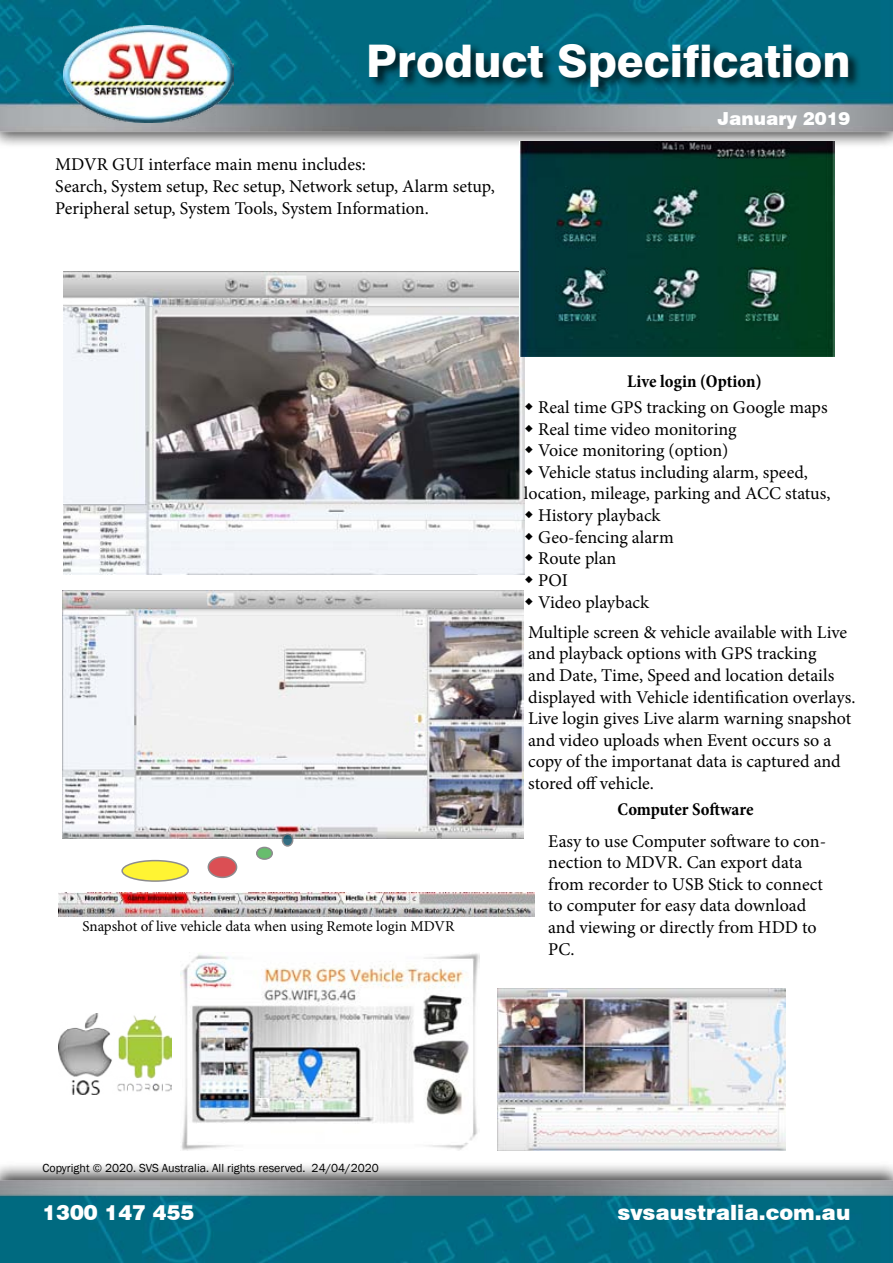
<style>
.page{position:relative;width:893px;height:1263px;background:#fff}
.page>*{position:absolute;margin:0;border:0;box-sizing:border-box;transform-origin:0 0}
.t1{font:800 45px "Swiss 721 BT";color:#fff}
.t2{font:900 21px "Swiss 721 BT";color:#fff}
.t3{font:18px/21.6px "Minion Pro";color:#000}
.t4{font:700 condensed 18px "Minion Pro";color:#000}
.t5{font:900 18px "Swiss 721 BT";color:#fff}
.t6{font:15px "Minion Pro";letter-spacing:-.005em;color:#000}
.t7{font:12px "Franklin Gothic";color:#000}
.s1{font-style:inherit}
</style>
<div class="page">
<div style="left:0;top:0;width:893px;height:149px;background:#f6f6f6"></div>
<img style="left:0;top:0;width:893px;height:143px">
<div style="left:0;top:1161px;width:893px;height:102px;background:#000;opacity:.75"></div>
<img style="left:0;top:1180px;width:893px;height:83px">
<img style="left:64px;top:26px;width:170px;height:96px">
<div style="left:368px;top:42px;width:493px;height:58px;background:#000;opacity:.75"></div>
<img style="left:64px;top:271px;width:461px;height:304px">
<img style="left:498px;top:988px;width:287px;height:162px">
<img style="left:519px;top:141px;width:315px;height:216px">
<img style="left:63px;top:590px;width:461px;height:248px">
<img style="left:59px;top:892px;width:476px;height:24px">
<svg style="left:282px;top:834px;width:11px;height:12px"></svg>
<div style="left:282px;top:833px;width:11px;height:14px;border:2px solid #717073;border-radius:50%"></div>
<div style="left:257px;top:847px;width:15px;height:12px;background:#67bd6d;border-radius:50%"></div>
<div style="left:256px;top:847px;width:17px;height:13px;border:2px solid #717073;border-radius:50%"></div>
<svg style="left:208px;top:857px;width:29px;height:20px"></svg>
<div style="left:208px;top:856px;width:29px;height:22px;border:2px solid #717073;border-radius:50%"></div>
<svg style="left:122px;top:861px;width:66px;height:20px"></svg>
<div style="left:121px;top:860px;width:68px;height:22px;border:2px solid #717073;border-radius:50%"></div>
<img style="left:181px;top:953px;width:298px;height:197px">
<img style="left:59px;top:1014px;width:112px;height:80px">
<h1 class="t1" style="left:366px;top:33px;width:486px">Product Specification</h1>
<p class="t5" style="left:717px;top:108px;width:134px">January 2019</p>
<p class="t3" style="left:55px;top:154px;width:441px">MDVR GUI interface main menu includes:<br>Search, System setup, Rec setup, Network setup, Alarm setup,<br>Peripheral setup, System Tools, System Information.</p>
<p class="t6" style="left:82px;top:916px;width:373px">Snapshot of live vehicle data when using Remote login MDVR</p>
<p class="t4" style="left:627px;top:369px;width:136px">Live login (Option)</p>
<p class="t3" style="left:538px;top:397px;width:291px">Real time GPS tracking on Google maps</p>
<p class="t3" style="left:538px;top:418px;width:200px">Real time video monitoring</p>
<p class="t3" style="left:538px;top:440px;width:192px">Voice monitoring (option)</p>
<p class="t3" style="left:538px;top:461px;width:271px">Vehicle status including alarm, speed,</p>
<p class="t3" style="left:524px;top:483px;width:308px">location, mileage, parking and ACC status,</p>
<p class="t3" style="left:538px;top:505px;width:124px">History playback</p>
<p class="t3" style="left:538px;top:526px;width:137px">Geo-fencing alarm</p>
<p class="t3" style="left:538px;top:548px;width:80px">Route plan</p>
<p class="t3" style="left:538px;top:569px;width:31px">POI</p>
<p class="t3" style="left:538px;top:591px;width:112px">Video playback</p>
<p class="t3" style="left:528px;top:621px;width:329px">Multiple screen &amp; vehicle available with Live and playback options with GPS tracking<br>and Date, Time, Speed and location details displayed with Vehicle identification overlays.<br>Live login gives Live alarm warning snapshot and video uploads when Event occurs so a copy of the importanat data is captured and stored off vehicle.</p>
<p class="t4" style="left:618px;top:797px;width:137px">Computer Software</p>
<p class="t3" style="left:548px;top:830px;width:279px">Easy to use Computer software to con&shy;nection to MDVR. Can export data from recorder to USB Stick to connect to computer for easy data download and viewing or directly from HDD to<br>PC.</p>
<p class="t7" style="left:43px;top:1160px;width:338px">Copyright © 20<span class="s1">20</span>. SVS Australia. All rights reserved. <span class="s1">24/04/2020</span></p>
<p class="t2" style="left:43px;top:1200px;width:153px">1300 147 455</p>
<p class="t2" style="left:617px;top:1200px;width:234px">svsaustralia.com.au</p>
</div>
